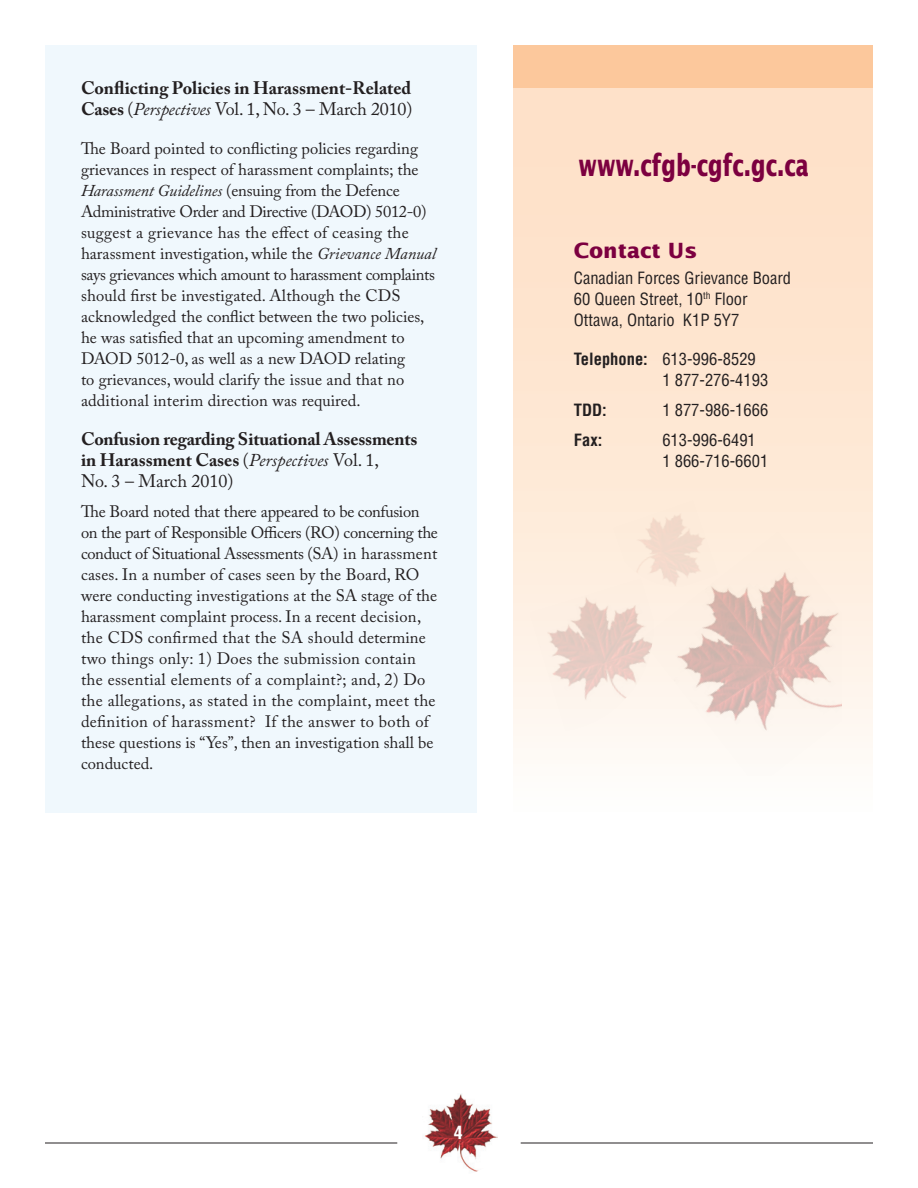
<style>
.page{position:relative;width:918px;height:1188px;background:#fff}
.page>*{position:absolute;margin:0;border:0;box-sizing:border-box;transform-origin:0 0}
.t1{font:700 30px "Lucida Sans Std";color:#7c0040;scale:.7 1}
.sub-title{font:700 21px "Lucida Sans Std";color:#7c0040}
.body{font:700 18px/21px "Adobe Caslon Pro";color:#231f20}
.t2{font:700 condensed 18px "Helvetica LT Std";color:#fff}
.body-2{font:16.5px/21px "Adobe Caslon Pro";color:#231f20}
.body-3{font:condensed 16.5px/21px "Helvetica LT Std";color:#231f20}
.body-4{font:700 condensed 16.5px "Helvetica LT Std";color:#231f20}
.s1{font-weight:400}
.s2{font-weight:400;font-style:italic}
.s3{font-style:italic}
.s4{font-weight:700}
</style>
<div class="page">
<div style="left:45px;top:45px;width:432px;height:768px;background:#f0f8fd"></div>
<img style="left:424px;top:1094px;width:73px;height:78px">
<hr style="left:45px;top:1143px;width:352px;height:1px;background:#231f20">
<hr style="left:521px;top:1143px;width:352px;height:1px;background:#231f20">
<div style="left:513px;top:45px;width:360px;height:773px;background:linear-gradient(to bottom,#fedbbd,#fefaf5)"></div>
<img style="left:641px;top:532px;width:200px;height:244px">
<img style="left:530px;top:579px;width:136px;height:154px">
<img style="left:613px;top:501px;width:105px;height:95px">
<div style="left:513px;top:45px;width:360px;height:43px;background:#fcc89c"></div>
<p class="body" style="left:81px;top:78px;width:333px">Conflicting Policies in Harassment-Related<br>Cases <span class="s1">(</span><span class="s2">Perspectives</span> <span class="s1">Vol. 1, No. 3 – March 2010)</span></p>
<p class="body-2" style="left:81px;top:138px;width:356px">The Board pointed to conflicting policies regarding grievances in respect of harassment complaints; the <span class="s3">Harassment Guidelines</span> (ensuing from the Defence Administrative Order and Directive (DAOD) 5012-0) suggest a grievance has the effect of ceasing the harassment investigation, while the <span class="s3">Grievance Manual </span>says grievances which amount to harassment complaints should first be investigated. Although the CDS acknowledged the conflict between the two policies, he was satisfied that an upcoming amendment to DAOD 5012-0, as well as a new DAOD relating<br>to grievances, would clarify the issue and that no additional interim direction was required.</p>
<p class="body" style="left:81px;top:429px;width:338px">Confusion regarding Situational Assessments in Harassment Cases <span class="s1">(</span><span class="s2">Perspectives</span> <span class="s1">Vol. 1,<br>No. 3 – March 2010)</span></p>
<p class="body-2" style="left:81px;top:501px;width:358px">The Board noted that there appeared to be confusion on the part of Responsible Officers (RO) concerning the conduct of Situational Assessments (SA) in harassment cases. In a number of cases seen by the Board, RO were conducting investigations at the SA stage of the harassment complaint process. In a recent decision, the CDS confirmed that the SA should determine two things only: 1) Does the submission contain the essential elements of a complaint?; and, 2) Do the allegations, as stated in the complaint, meet the definition of harassment? If the answer to both of these questions is “Yes”, then an investigation shall be conducted.</p>
<p class="t1" style="left:578px;top:148px;width:331px">www.cfgb-cgfc.gc.ca</p>
<p class="sub-title" style="left:574px;top:239px;width:125px">Contact Us</p>
<p class="body-3" style="left:574px;top:267px;width:219px">Canadian Forces Grievance Board<br>60 Queen Street, 10<sup>th</sup> Floor<br>Ottawa, Ontario K1P 5Y7</p>
<p class="body-3" style="left:662px;top:348px;width:107px;text-indent:-89px"><span class="s4">Telephone:</span> 613-996-8529<br>1 877-276-4193</p>
<p class="body-4" style="left:574px;top:400px;width:34px">TDD:</p>
<p class="body-3" style="left:662px;top:399px;width:107px">1 877-986-1666</p>
<p class="body-4" style="left:574px;top:430px;width:30px">Fax:</p>
<p class="body-3" style="left:662px;top:429px;width:107px">613-996-6491<br>1 866-716-6601</p>
<p class="t2" style="left:454px;top:1121px;width:10px">4</p>
</div>
